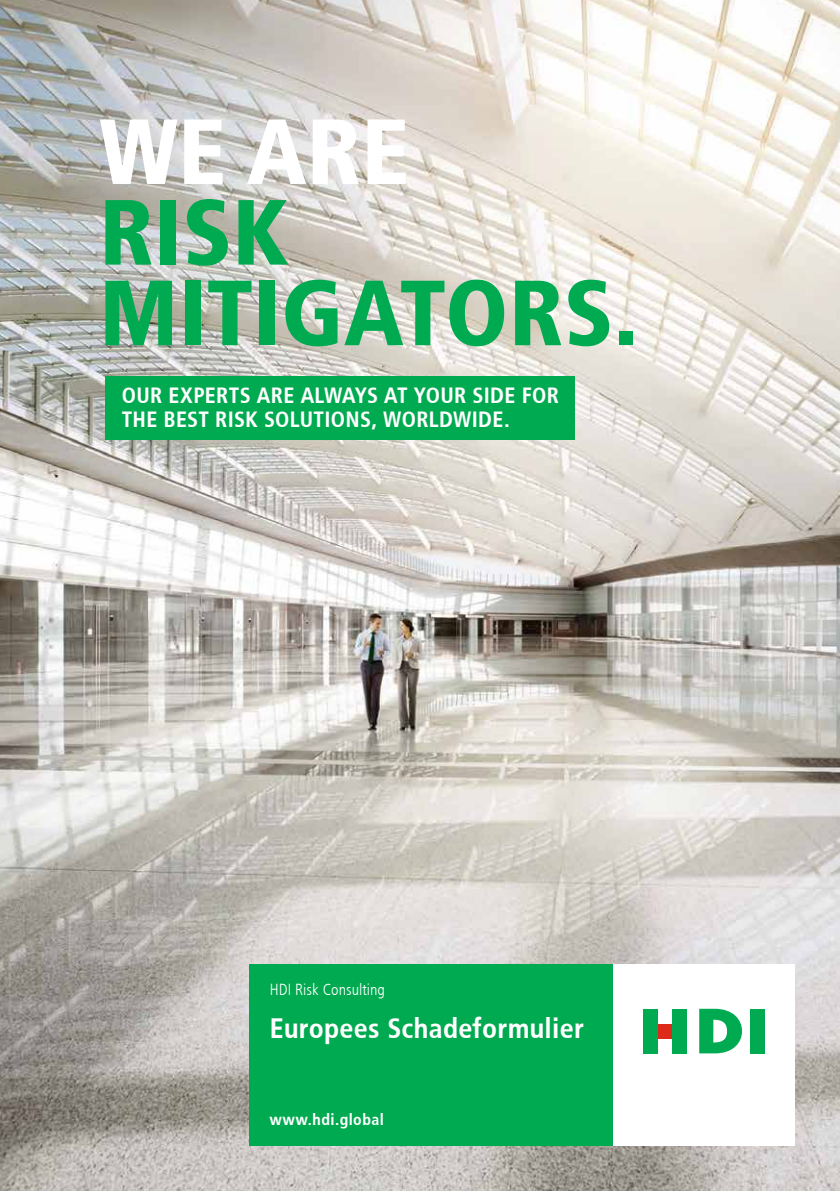
<style>
.page{position:relative;width:840px;height:1191px;background:#fff}
.page>*{position:absolute;margin:0;border:0;box-sizing:border-box;transform-origin:0 0}
.t1{font:92.4px/80.6px "HDI Gerling Sans Cond Black";letter-spacing:.005em;color:#00aa50}
.t2{font:92.4px "HDI Gerling Sans Cond Black";color:#fff}
.t3{font:28px "HDI Gerling Sans Cond Bold";letter-spacing:.01em;color:#fff}
.t4{font:22px/24px "HDI Gerling Sans Cond Bold";letter-spacing:.015em;color:#fff}
.t5{font:16px "HDI Gerling Sans Cond Light";color:#fff}
.t6{font:16px "HDI Gerling Sans Cond Bold";letter-spacing:.03em;color:#fff}
</style>
<div class="page">
<img style="left:0;top:0;width:839px;height:1191px">
<div style="left:106px;top:376px;width:468px;height:63px;background:#00aa50"></div>
<div style="left:249px;top:964px;width:363px;height:181px;background:#00aa50"></div>
<div style="left:612px;top:964px;width:182px;height:181px;background:#fff"></div>
<div style="left:657px;top:1023px;width:15px;height:15px;background:#dd2a1b"></div>
<svg style="left:699px;top:1008px;width:42px;height:45px"></svg>
<div style="left:749px;top:1008px;width:15px;height:45px;background:#00aa50"></div>
<div style="left:672px;top:1008px;width:15px;height:45px;background:#00aa50"></div>
<div style="left:642px;top:1008px;width:15px;height:45px;background:#00aa50"></div>
<h1 class="t2" style="left:99px;top:96px;width:311px">WE ARE</h1>
<h1 class="t1" style="left:99px;top:193px;width:540px">RISK<br>MITIGATORS.</h1>
<p class="t4" style="left:122px;top:384px;width:438px">OUR EXPERTS ARE ALWAYS AT YOUR SIDE FOR<br>THE BEST RISK SOLUTIONS, WORLDWIDE.</p>
<p class="t5" style="left:270px;top:981px;width:116px">HDI Risk Consulting</p>
<p class="t3" style="left:270px;top:1011px;width:315px">Europees Schadeformulier</p>
<p class="t6" style="left:270px;top:1110px;width:116px">www.hdi.global</p>
</div>
